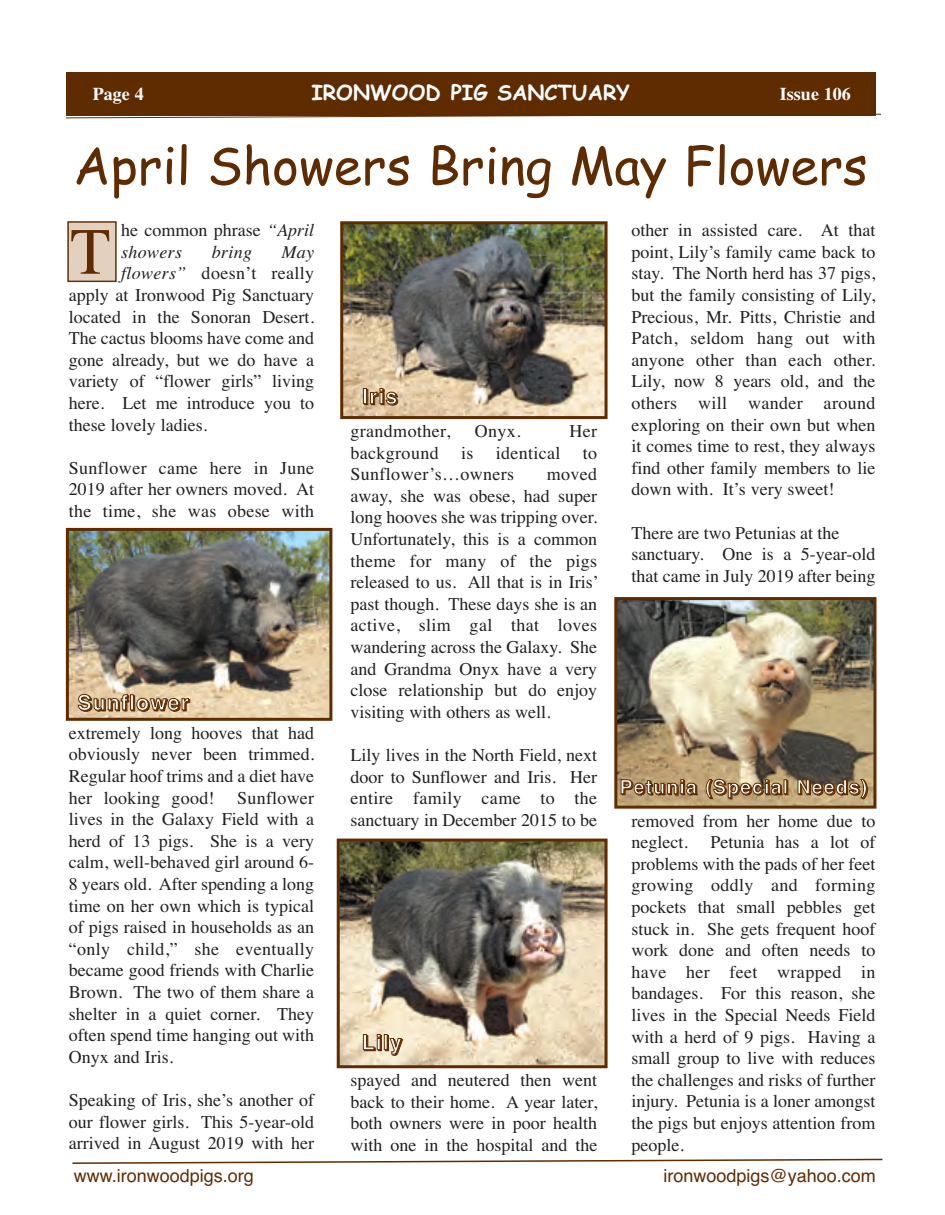
<style>
.page{position:relative;width:945px;height:1215px;background:#fff}
.page>*{position:absolute;margin:0;border:0;box-sizing:border-box;transform-origin:0 0}
.t1{font:66px "Times";color:#5f2b00}
.t2{font:51px "Comic Sans MS";color:#5f2b00}
.t3{font:700 21px "Comic Sans MS";color:#fff}
.t4{font:700 21px "Helvetica";letter-spacing:.06em;color:#fff}
.t5{font:700 19.5px "Helvetica";letter-spacing:.06em;color:#fff}
.t6{font:18px/21.6px "Times";color:#231f20;text-align:justify}
.t7{font:18px "Helvetica";color:#5f2b00}
.t8{font:18px "Times";letter-spacing:.02em;color:#231f20}
.t9{font:700 18px "Times";color:#fff}
.t10{font:italic 18px "Times";letter-spacing:.02em;color:#231f20}
.s1{font-style:italic}
</style>
<div class="page">
<svg style="left:66px;top:114px;width:815px;height:4px"></svg>
<svg style="left:72px;top:1158px;width:811px;height:6px"></svg>
<div style="left:66px;top:72px;width:810px;height:44px;background:#5f2b00"></div>
<img style="left:618px;top:601px;width:254px;height:204px">
<div style="left:614px;top:597px;width:262px;height:212px;border:3px solid #5f2b00"></div>
<img style="left:344px;top:225px;width:260px;height:190px">
<div style="left:340px;top:221px;width:268px;height:198px;border:3px solid #5f2b00"></div>
<img style="left:341px;top:843px;width:263px;height:221px">
<div style="left:337px;top:839px;width:271px;height:229px;border:3px solid #5f2b00"></div>
<img style="left:70px;top:532px;width:258px;height:185px">
<div style="left:66px;top:528px;width:266px;height:193px;border:3px solid #5f2b00"></div>
<svg style="left:78px;top:694px;width:51px;height:18px"></svg>
<div style="left:132px;top:696px;width:3px;height:15px;border:1px solid #5f2b00"></div>
<div style="left:130px;top:695px;width:4px;height:15px;border:1px solid #5f2b00"></div>
<svg style="left:136px;top:698px;width:54px;height:14px"></svg>
<svg style="left:363px;top:1034px;width:19px;height:17px"></svg>
<div style="left:385px;top:1035px;width:4px;height:16px;border:1px solid #5f2b00"></div>
<div style="left:384px;top:1034px;width:3px;height:16px;border:1px solid #5f2b00"></div>
<svg style="left:390px;top:1038px;width:13px;height:18px"></svg>
<div style="left:69px;top:223px;width:46px;height:58px;background:#e3d1c0"></div>
<div style="left:67px;top:221px;width:50px;height:61px;border:2px solid #5f2b00"></div>
<div style="left:364px;top:389px;width:4px;height:16px;border:1px solid #5f2b00"></div>
<div style="left:363px;top:388px;width:4px;height:16px;border:1px solid #5f2b00"></div>
<svg style="left:370px;top:388px;width:28px;height:17px"></svg>
<svg style="left:621px;top:779px;width:77px;height:16px"></svg>
<svg style="left:706px;top:779px;width:76px;height:20px;background:#957045"></svg>
<div style="left:785px;top:781px;width:3px;height:14px;border:1px solid #5f2b00"></div>
<div style="left:784px;top:780px;width:3px;height:14px;border:1px solid #5f2b00"></div>
<svg style="left:798px;top:779px;width:70px;height:20px"></svg>
<p class="t9" style="left:93px;top:87px;width:52px">Page 4</p>
<p class="t3" style="left:311px;top:83px;width:320px">IRONWOOD PIG SANCTUARY</p>
<p class="t9" style="left:780px;top:87px;width:72px">Issue 106</p>
<h2 class="t2" style="left:73px;top:144px;width:796px">April Showers Bring May Flowers</h2>
<h1 class="t1" style="left:70px;top:228px;width:42px">T</h1>
<p class="t6" style="left:631px;top:221px;width:246px">other in assisted care. At that point, Lily’s family came back to stay. The North herd has 37 pigs, but the family consisting of Lily, Precious, Mr. Pitts, Christie and Patch, seldom hang out with anyone other than each other.<br>Lily, now 8 years old, and the others will wander around exploring on their own but when it comes time to rest, they always find other family members to lie down with. It’s very sweet!</p>
<p class="t6" style="left:631px;top:524px;width:246px;text-align:left">There are two Petunias at the sanctuary. One is a 5-year-old that came in July 2019 after being</p>
<p class="t6" style="left:121px;top:221px;width:195px">he common phrase <span class="s1">“April showers</span></p>
<p class="t10" style="left:212px;top:245px;width:42px">bring</p>
<p class="t10" style="left:282px;top:245px;width:34px">May</p>
<p class="t8" style="left:121px;top:267px;width:195px"><span class="s1">flowers”</span> doesn’t really</p>
<p class="t6" style="left:69px;top:286px;width:247px">apply at Ironwood Pig Sanctuary</p>
<p class="t6" style="left:69px;top:308px;width:247px">located in the Sonoran Desert.</p>
<p class="t6" style="left:69px;top:329px;width:247px">The cactus blooms have come and</p>
<p class="t6" style="left:69px;top:351px;width:247px">gone already, but we do have a</p>
<p class="t6" style="left:69px;top:372px;width:247px">variety of “flower girls” living</p>
<p class="t6" style="left:69px;top:394px;width:247px">here. Let me introduce you to</p>
<p class="t6" style="left:69px;top:416px;width:140px">these lovely ladies.</p>
<p class="t6" style="left:69px;top:459px;width:247px">Sunflower came here in June 2019 after her owners moved. At the time, she was obese with</p>
<p class="t4" style="left:362px;top:389px;width:37px">Iris</p>
<p class="t8" style="left:351px;top:424px;width:101px">grandmother,</p>
<p class="t6" style="left:475px;top:422px;width:47px">Onyx.</p>
<p class="t6" style="left:351px;top:422px;width:248px;text-indent:219px">Her background is identical to Sunflower’s…owners</p>
<p class="t6" style="left:351px;top:465px;width:250px;text-indent:196px">moved away, she was obese, had super long hooves she was tripping over.<br>Unfortunately, this is a common theme for many of the pigs released to us. All that is in Iris’ past though. These days she is an active, slim gal that loves wandering across the Galaxy. She and Grandma Onyx have a very close relationship but do enjoy visiting with others as well.</p>
<p class="t6" style="left:351px;top:746px;width:248px">Lily lives in the North Field, next door to Sunflower and Iris. Her entire family came to the sanctuary in December 2015 to be</p>
<p class="t4" style="left:77px;top:695px;width:113px">Sunflower</p>
<p class="t6" style="left:69px;top:724px;width:247px">extremely long hooves that had obviously never been trimmed.<br>Regular hoof trims and a diet have her looking good!</p>
<p class="t5" style="left:619px;top:780px;width:249px">Petunia (Special Needs)</p>
<p class="t6" style="left:69px;top:788px;width:247px;text-indent:168px">Sunflower lives in the Galaxy Field with a herd of 13 pigs. She is a very calm, well-behaved girl around 6- 8 years old. After spending a long time on her own which is typical of pigs raised in households as an “only child,” she eventually became good friends with Charlie Brown. The two of them share a shelter in a quiet corner. They often spend time hanging out with Onyx and Iris.</p>
<p class="t6" style="left:69px;top:1091px;width:247px">Speaking of Iris, she’s another of our flower girls. This 5-year-old arrived in August 2019 with her</p>
<p class="t6" style="left:631px;top:812px;width:246px">removed from her home due to neglect.</p>
<p class="t6" style="left:631px;top:833px;width:246px;text-indent:79px">Petunia has a lot of problems with the pads of her feet growing oddly and forming pockets that small pebbles get stuck in. She gets frequent hoof work done and often needs to have her feet wrapped in bandages. For this reason, she lives in the Special Needs Field with a herd of 9 pigs. Having a small group to live with reduces the challenges and risks of further injury. Petunia is a loner amongst the pigs but enjoys attention from people.</p>
<p class="t4" style="left:362px;top:1035px;width:41px">Lily</p>
<p class="t6" style="left:351px;top:1071px;width:248px">spayed and neutered then went back to their home. A year later, both owners were in poor health with one in the hospital and the</p>
<p class="t7" style="left:74px;top:1169px;width:182px">www.ironwoodpigs.org</p>
<p class="t7" style="left:663px;top:1169px;width:214px">ironwoodpigs@yahoo.com</p>
</div>
